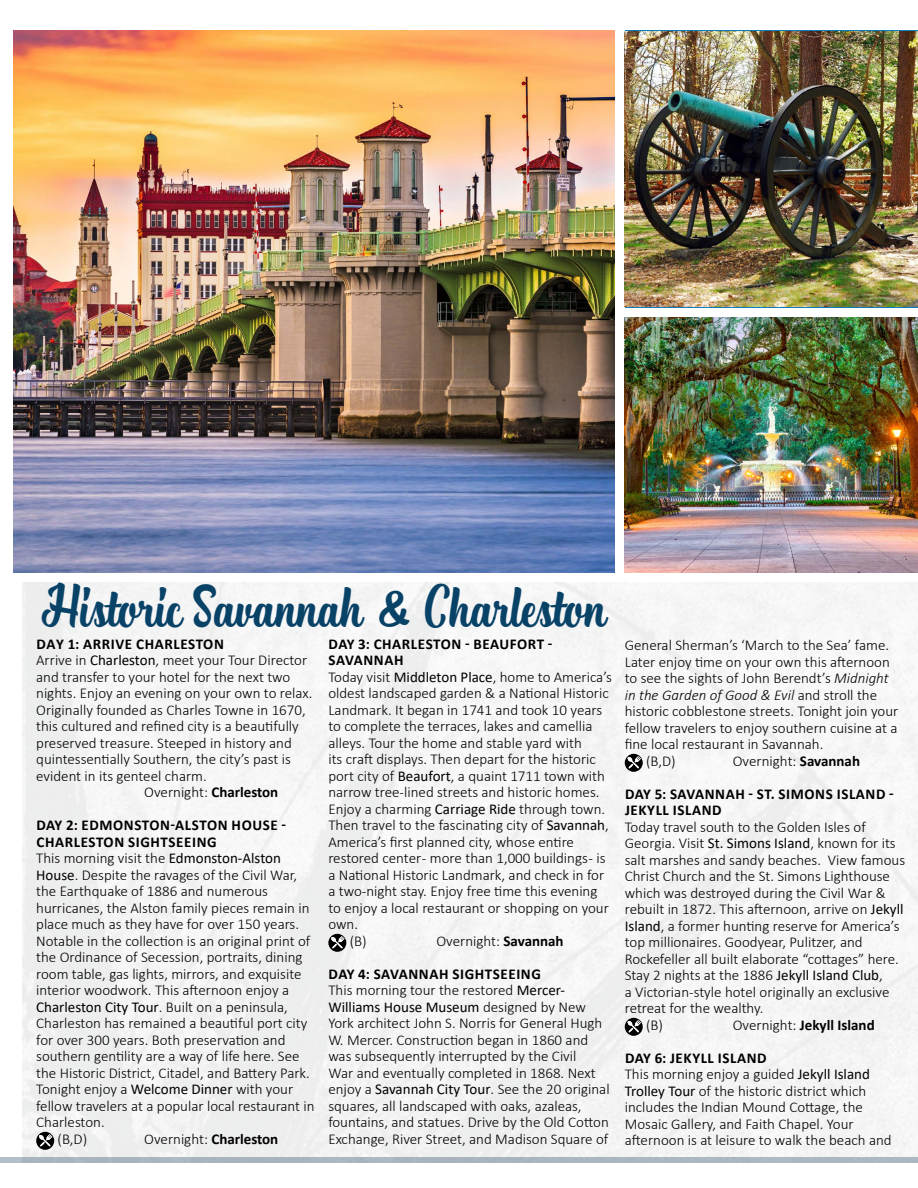
<style>
.page{position:relative;width:918px;height:1188px;background:#fff}
.page>*{position:absolute;margin:0;border:0;box-sizing:border-box;transform-origin:0 0}
.t1{font:52.5px "Chiladepia Script";color:#094267;scale:.91 1}
.t2{font:300 15px/16.5px "Calibri";color:#000}
.t3{font:700 15px/16.5px "Calibri";letter-spacing:.04em;color:#000}
.t4{font:italic 300 15px "Calibri";color:#000}
.t5{font:700 15px "Calibri";color:#000}
.s1{font-weight:400}
.s2{font-weight:700}
.s3{font-style:italic}
.s4{font-style:normal}
.s5{font-weight:300}
</style>
<div class="page">
<div style="left:23px;top:582px;width:895px;height:575px;background:#f4f4f5"></div>
<img style="left:14px;top:30px;width:601px;height:543px">
<svg style="left:36px;top:1132px;width:18px;height:18px"></svg>
<svg style="left:39px;top:1134px;width:13px;height:12px"></svg>
<svg style="left:625px;top:754px;width:18px;height:18px"></svg>
<svg style="left:628px;top:756px;width:13px;height:12px"></svg>
<svg style="left:625px;top:1018px;width:18px;height:18px"></svg>
<svg style="left:628px;top:1020px;width:13px;height:12px"></svg>
<div style="left:0;top:1157px;width:918px;height:5px;background:#abb6c2"></div>
<img style="left:625px;top:318px;width:292px;height:255px">
<img style="left:625px;top:31px;width:292px;height:276px">
<svg style="left:328px;top:934px;width:18px;height:18px"></svg>
<svg style="left:331px;top:936px;width:13px;height:12px"></svg>
<h1 class="t1" style="left:42px;top:567px;width:622px">Historic Savannah &amp; Charleston</h1>
<p class="t3" style="left:329px;top:635px;width:225px">DAY 3: CHARLESTON - BEAUFORT -</p>
<p class="t3" style="left:329px;top:652px;width:76px">SAVANNAH</p>
<p class="t2" style="left:328px;top:668px;width:285px">Today visit <span class="s1">Middleton Place</span>, home to America’s</p>
<p class="t2" style="left:328px;top:685px;width:282px">oldest landscaped garden &amp; a National Historic</p>
<p class="t2" style="left:328px;top:701px;width:275px">Landmark. It began in 1741 and took 10 years</p>
<p class="t2" style="left:328px;top:718px;width:266px">to complete the terraces, lakes and camellia</p>
<p class="t2" style="left:328px;top:734px;width:255px">alleys. Tour the home and stable yard with</p>
<p class="t2" style="left:328px;top:751px;width:269px">its craft displays. Then depart for the historic</p>
<p class="t2" style="left:328px;top:767px;width:278px">port city of <span class="s1">Beaufort</span>, a quaint 1711 town with</p>
<p class="t2" style="left:328px;top:784px;width:273px">narrow tree-lined streets and historic homes.</p>
<p class="t2" style="left:328px;top:800px;width:278px">Enjoy a charming <span class="s1">Carriage Ride</span> through town.</p>
<p class="t2" style="left:328px;top:817px;width:282px">Then travel to the fascinating city of <span class="s1">Savannah</span>,</p>
<p class="t2" style="left:328px;top:833px;width:247px">America’s first planned city, whose entire</p>
<p class="t2" style="left:328px;top:850px;width:279px">restored center - more than 1,000 buildings - is</p>
<p class="t2" style="left:328px;top:866px;width:277px">a National Historic Landmark, and check in for</p>
<p class="t2" style="left:328px;top:883px;width:271px">a two-night stay. Enjoy free time this evening</p>
<p class="t2" style="left:328px;top:899px;width:282px">to enjoy a local restaurant or shopping on your</p>
<p class="t2" style="left:328px;top:916px;width:31px">own.</p>
<p class="t2" style="left:350px;top:932px;width:18px">(B)</p>
<p class="t2" style="left:436px;top:932px;width:129px">Overnight: <span class="s2">Savannah</span></p>
<p class="t2" style="left:328px;top:965px;width:283px"><span class="s2">DAY 4: SAVANNAH SIGHTSEEING<br></span>This morning tour the restored <span class="s1">Mercer-Williams House Museum</span> designed by New York architect John S. Norris for General Hugh W. Mercer. Construction began in 1860 and was subsequently interrupted by the Civil<br>War and eventually completed in 1868. Next enjoy a <span class="s1">Savannah City Tour</span>. See the 20 original squares, all landscaped with oaks, azaleas, fountains, and statues. Drive by the Old Cotton Exchange, River Street, and Madison Square of</p>
<p class="t3" style="left:37px;top:635px;width:189px">DAY 1: ARRIVE CHARLESTON</p>
<p class="t2" style="left:36px;top:652px;width:273px">Arrive in <span class="s1">Charleston</span>, meet your Tour Director</p>
<p class="t2" style="left:36px;top:668px;width:256px">and transfer to your hotel for the next two</p>
<p class="t2" style="left:36px;top:685px;width:278px">nights. Enjoy an evening on your own to relax.</p>
<p class="t2" style="left:36px;top:701px;width:271px">Originally founded as Charles Towne in 1670,</p>
<p class="t2" style="left:36px;top:718px;width:264px">this cultured and refined city is a beautifully</p>
<p class="t2" style="left:36px;top:734px;width:257px">preserved treasure. Steeped in history and</p>
<p class="t2" style="left:36px;top:751px;width:256px">quintessentially Southern, the city’s past is</p>
<p class="t2" style="left:36px;top:767px;width:172px">evident in its genteel charm.</p>
<p class="t2" style="left:144px;top:784px;width:136px">Overnight: <span class="s2">Charleston</span></p>
<p class="t3" style="left:37px;top:817px;width:251px">DAY 2: EDMONSTON-ALSTON HOUSE -</p>
<p class="t3" style="left:37px;top:833px;width:182px">CHARLESTON SIGHTSEEING</p>
<p class="t2" style="left:36px;top:850px;width:246px">This morning visit the <span class="s1">Edmonston-Alston</span></p>
<p class="t2" style="left:36px;top:866px;width:263px"><span class="s1">House</span>. Despite the ravages of the Civil War,</p>
<p class="t2" style="left:36px;top:883px;width:233px">the Earthquake of 1886 and numerous</p>
<p class="t2" style="left:36px;top:899px;width:275px">hurricanes, the Alston family pieces remain in</p>
<p class="t2" style="left:36px;top:916px;width:264px">place much as they have for over 150 years.</p>
<p class="t2" style="left:36px;top:932px;width:276px">Notable in the collection is an original print of</p>
<p class="t2" style="left:36px;top:949px;width:268px">the Ordinance of Secession, portraits, dining</p>
<p class="t2" style="left:36px;top:965px;width:267px">room table, gas lights, mirrors, and exquisite</p>
<p class="t2" style="left:36px;top:982px;width:254px">interior woodwork. This afternoon enjoy a</p>
<p class="t2" style="left:36px;top:998px;width:253px"><span class="s1">Charleston City Tour</span>. Built on a peninsula,</p>
<p class="t2" style="left:36px;top:1015px;width:273px">Charleston has remained a beautiful port city</p>
<p class="t2" style="left:36px;top:1031px;width:251px">for over 300 years. Both preservation and</p>
<p class="t2" style="left:36px;top:1048px;width:265px">southern gentility are a way of life here. See</p>
<p class="t2" style="left:36px;top:1064px;width:275px">the Historic District, Citadel, and Battery Park.</p>
<p class="t2" style="left:36px;top:1081px;width:258px">Tonight enjoy a <span class="s1">Welcome Dinner</span> with your</p>
<p class="t2" style="left:36px;top:1097px;width:280px">fellow travelers at a popular local restaurant in</p>
<p class="t2" style="left:36px;top:1114px;width:70px">Charleston.</p>
<p class="t2" style="left:58px;top:1130px;width:31px">(B,D)</p>
<p class="t2" style="left:144px;top:1130px;width:136px">Overnight: <span class="s2">Charleston</span></p>
<p class="t2" style="left:625px;top:637px;width:266px">General Sherman’s ‘March to the Sea’ fame.</p>
<p class="t2" style="left:625px;top:653px;width:267px">Later enjoy time on your own this afternoon</p>
<p class="t2" style="left:625px;top:670px;width:265px">to see the sights of John Berendt’s <span class="s3">Midnight</span></p>
<p class="t4" style="left:625px;top:686px;width:254px">in the Garden of Good &amp; Evil <span class="s4">and stroll the</span></p>
<p class="t2" style="left:625px;top:703px;width:275px">historic cobblestone streets. Tonight join your</p>
<p class="t2" style="left:625px;top:719px;width:274px">fellow travelers to enjoy southern cuisine at a</p>
<p class="t2" style="left:625px;top:736px;width:200px">fine local restaurant in Savannah.</p>
<p class="t2" style="left:646px;top:752px;width:31px">(B,D)</p>
<p class="t2" style="left:733px;top:752px;width:129px">Overnight: <span class="s2">Savannah</span></p>
<p class="t3" style="left:625px;top:785px;width:270px">DAY 5: SAVANNAH - ST. SIMONS ISLAND -<br>JEKYLL ISLAND</p>
<p class="t2" style="left:625px;top:818px;width:243px">Today travel south to the Golden Isles of</p>
<p class="t2" style="left:625px;top:835px;width:273px">Georgia. Visit <span class="s1">St. Simons Island</span>, known for its</p>
<p class="t2" style="left:625px;top:851px;width:282px">salt marshes and sandy beaches. View famous</p>
<p class="t2" style="left:625px;top:868px;width:267px">Christ Church and the St. Simons Lighthouse</p>
<p class="t2" style="left:625px;top:884px;width:263px">which was destroyed during the Civil War &amp;</p>
<p class="t2" style="left:625px;top:901px;width:280px">rebuilt in 1872. This afternoon, arrive on <span class="s1">Jekyll</span></p>
<p class="t2" style="left:625px;top:917px;width:276px"><span class="s1">Island</span>, a former hunting reserve for America’s</p>
<p class="t2" style="left:625px;top:934px;width:239px">top millionaires. Goodyear, Pulitzer, and</p>
<p class="t2" style="left:625px;top:950px;width:276px">Rockefeller all built elaborate “cottages” here.</p>
<p class="t2" style="left:625px;top:967px;width:260px">Stay 2 nights at the 1886 <span class="s1">Jekyll Island Club</span>,</p>
<p class="t2" style="left:625px;top:983px;width:266px">a Victorian-style hotel originally an exclusive</p>
<p class="t2" style="left:625px;top:1000px;width:140px">retreat for the wealthy.</p>
<p class="t2" style="left:646px;top:1016px;width:18px">(B)</p>
<p class="t5" style="left:733px;top:1014px;width:143px"><span class="s5">Overnight:</span> Jekyll Island</p>
<p class="t2" style="left:625px;top:1049px;width:268px"><span class="s2">DAY 6: JEKYLL ISLAND<br></span>This morning enjoy a guided <span class="s1">Jekyll Island Trolley Tour</span> of the historic district which includes the Indian Mound Cottage, the Mosaic Gallery, and Faith Chapel. Your afternoon is at leisure to walk the beach and</p>
</div>
